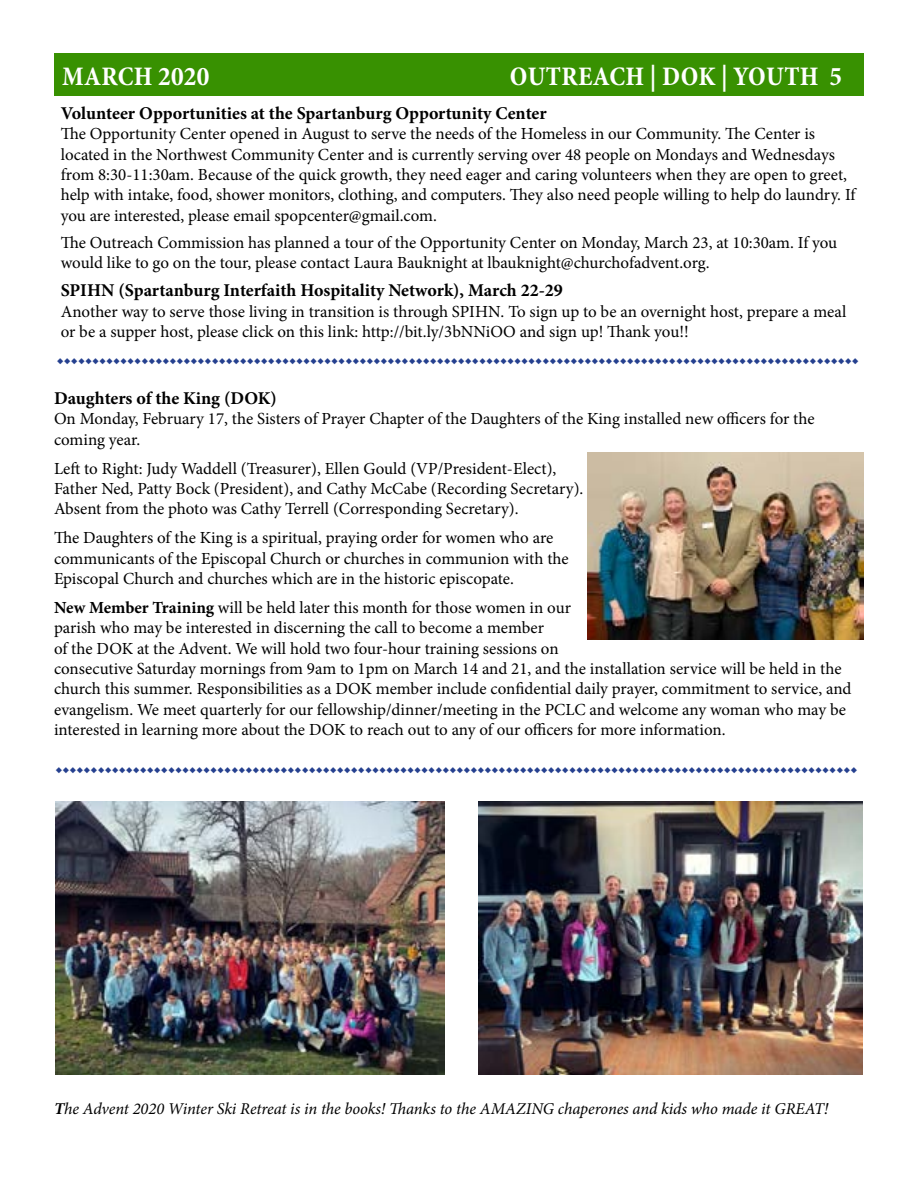
<style>
.page{position:relative;width:918px;height:1188px;background:#fff}
.page>*{position:absolute;margin:0;border:0;box-sizing:border-box;transform-origin:0 0}
.t1{font:700 condensed 27px "Minion Pro";letter-spacing:.01em;color:#fff}
.t2{font:700 18px "Minion Pro";letter-spacing:-.005em;color:#000}
.t3{font:16.95px/20.4px "Minion Pro";letter-spacing:-.005em;color:#000}
.t4{font:italic 16.5px "Minion Pro";letter-spacing:-.005em;color:#000}
.t5{font:15px "Minion Pro";color:#25408f}
.s1{font-weight:700}
</style>
<div class="page">
<div style="left:54px;top:53px;width:810px;height:42px;background:#389101"></div>
<img style="left:588px;top:453px;width:276px;height:186px">
<img style="left:55px;top:802px;width:390px;height:272px">
<img style="left:478px;top:802px;width:385px;height:272px">
<h1 class="t1" style="left:62px;top:57px;width:149px">MARCH 2020</h1>
<h1 class="t1" style="left:510px;top:57px;width:334px">OUTREACH | DOK | YOUTH 5</h1>
<p class="t2" style="left:61px;top:100px;width:487px">Volunteer Opportunities at the Spartanburg Opportunity Center</p>
<p class="t3" style="left:61px;top:124px;width:796px">The Opportunity Center opened in August to serve the needs of the Homeless in our Community. The Center is located in the Northwest Community Center and is currently serving over 48 people on Mondays and Wednesdays from 8:30-11:30am. Because of the quick growth, they need eager and caring volunteers when they are open to greet, help with intake, food, shower monitors, clothing, and computers. They also need people willing to help do laundry. If you are interested, please email spopcenter@gmail.com.</p>
<p class="t3" style="left:61px;top:232px;width:778px">The Outreach Commission has planned a tour of the Opportunity Center on Monday, March 23, at 10:30am. If you would like to go on the tour, please contact Laura Bauknight at lbauknight@churchofadvent.org.</p>
<p class="t2" style="left:61px;top:278px;width:504px">SPIHN (Spartanburg Interfaith Hospitality Network), March 22-29</p>
<p class="t3" style="left:61px;top:301px;width:787px">Another way to serve those living in transition is through SPIHN. To sign up to be an overnight host, prepare a meal or be a supper host, please click on this link: http://bit.ly/3bNNiOO and sign up! Thank you!!</p>
<p class="t5" style="left:57px;top:350px;width:803px">◆◆◆◆◆◆◆◆◆◆◆◆◆◆◆◆◆◆◆◆◆◆◆◆◆◆◆◆◆◆◆◆◆◆◆◆◆◆◆◆◆◆◆◆◆◆◆◆◆◆◆◆◆◆◆◆◆◆◆◆◆◆◆◆◆◆◆◆◆◆◆◆◆◆◆◆◆◆◆◆◆◆◆◆◆◆◆◆◆◆◆◆◆◆◆◆◆◆◆◆◆◆◆◆◆◆◆◆◆◆◆◆◆◆</p>
<p class="t2" style="left:54px;top:385px;width:224px">Daughters of the King (DOK)</p>
<p class="t3" style="left:54px;top:409px;width:762px">On Monday, February 17, the Sisters of Prayer Chapter of the Daughters of the King installed new officers for the coming year.</p>
<p class="t3" style="left:54px;top:458px;width:531px">Left to Right: Judy Waddell (Treasurer), Ellen Gould (VP/President-Elect),<br>Father Ned, Patty Bock (President), and Cathy McCabe (Recording Secretary).<br>Absent from the photo was Cathy Terrell (Corresponding Secretary).</p>
<p class="t3" style="left:54px;top:528px;width:516px">The Daughters of the King is a spiritual, praying order for women who are communicants of the Episcopal Church or churches in communion with the<br>Episcopal Church and churches which are in the historic episcopate.</p>
<p class="t3" style="left:54px;top:597px;width:799px"><span class="s1">New Member Training</span> will be held later this month for those women in our<br>parish who may be interested in discerning the call to become a member<br>of the DOK at the Advent. We will hold two four-hour training sessions on<br>consecutive Saturday mornings from 9am to 1pm on March 14 and 21, and the installation service will be held in the church this summer. Responsibilities as a DOK member include confidential daily prayer, commitment to service, and evangelism. We meet quarterly for our fellowship/dinner/meeting in the PCLC and welcome any woman who may be interested in learning more about the DOK to reach out to any of our officers for more information.</p>
<p class="t5" style="left:55px;top:760px;width:803px">◆◆◆◆◆◆◆◆◆◆◆◆◆◆◆◆◆◆◆◆◆◆◆◆◆◆◆◆◆◆◆◆◆◆◆◆◆◆◆◆◆◆◆◆◆◆◆◆◆◆◆◆◆◆◆◆◆◆◆◆◆◆◆◆◆◆◆◆◆◆◆◆◆◆◆◆◆◆◆◆◆◆◆◆◆◆◆◆◆◆◆◆◆◆◆◆◆◆◆◆◆◆◆◆◆◆◆◆◆◆◆◆◆◆</p>
<p class="t4" style="left:54px;top:1097px;width:776px"><span class="s1">T</span>he Advent 2020 Winter Ski Retreat is in the books! Thanks to the AMAZING chaperones and kids who made it GREAT!</p>
</div>
